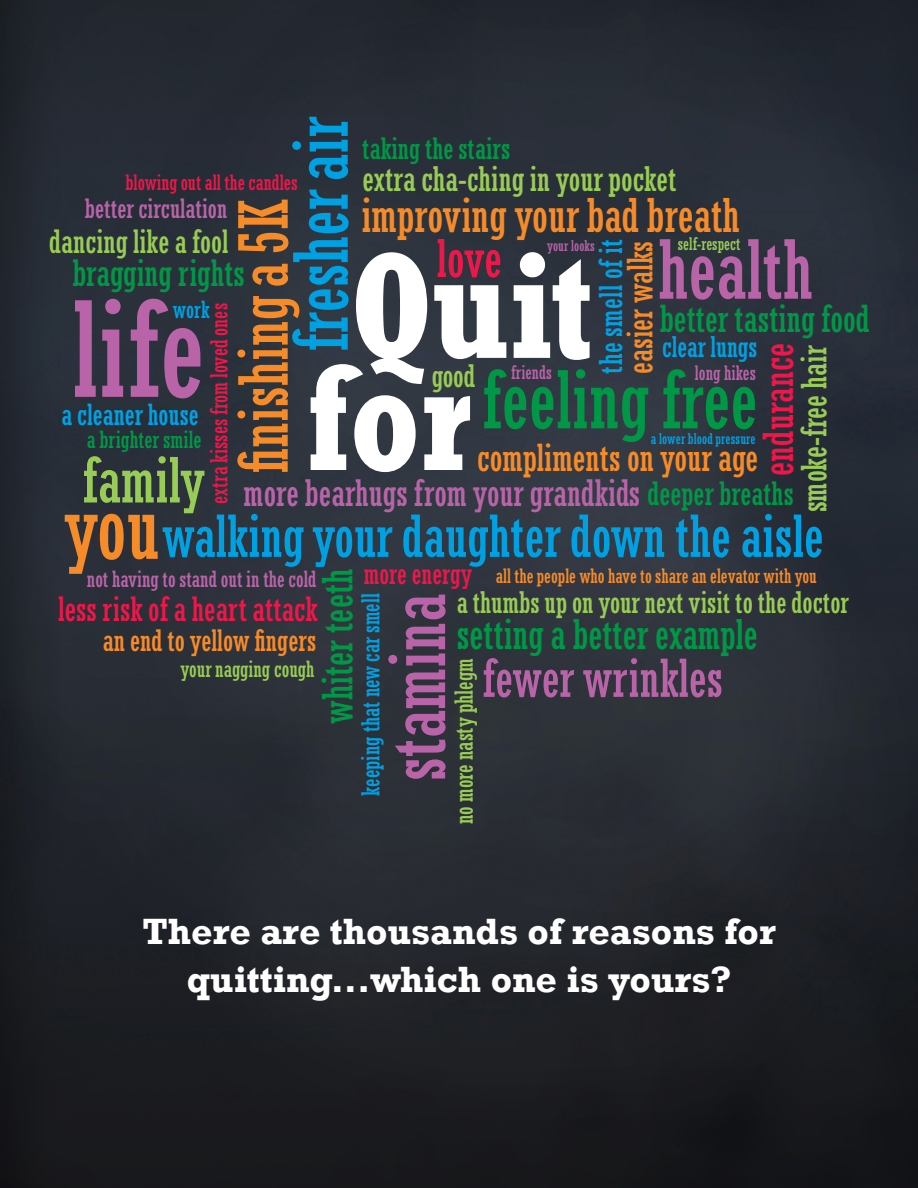
<style>
.page{position:relative;width:918px;height:1188px;background:#fff}
.page>*{position:absolute;margin:0;border:0;box-sizing:border-box;transform-origin:0 0}
.t1{font:700 condensed 148.35px "Rockwell";color:#fff}
.t2{font:condensed 131.25px "Rockwell";color:#b964a8}
.t3{font:condensed 85.95px "Rockwell";color:#f68b29}
.t4{font:condensed 80.85px "Rockwell";color:#b964a8}
.t5{font:condensed 79.05px "Rockwell";color:#009747}
.t6{font:condensed 75.9px "Rockwell";color:#b964a8}
.t7{font:condensed 74.1px "Rockwell";color:#00a1e3}
.t8{font:condensed 67.2px "Rockwell";color:#f68b29}
.t9{font:condensed 61.95px "Rockwell";color:#99cc56}
.t10{font:condensed 57.45px "Rockwell";color:#00a1e3}
.t11{font:condensed 51.9px "Rockwell";color:#b964a8}
.t12{font:condensed 51.6px "Rockwell";color:#ed1749}
.t13{font:condensed 46.35px "Rockwell";color:#f68b29}
.t14{font:condensed 41.25px "Rockwell";letter-spacing:-.005em;color:#009747}
.t15{font:condensed 41.25px "Rockwell";color:#ed1749}
.t16{font:condensed 40.8px "Rockwell";color:#009747}
.t17{font:700 37.5px/48px "Rockwell";color:#fff;text-align:center}
.t18{font:condensed 37.05px "Rockwell";color:#f68b29}
.t19{font:condensed 37.05px "Rockwell";color:#009747}
.t20{font:condensed 36.3px "Rockwell";color:#b964a8}
.t21{font:condensed 36.3px "Rockwell";color:#009747}
.t22{font:condensed 34.65px "Rockwell";color:#99cc56}
.t23{font:condensed 34.65px "Rockwell";color:#f68b29}
.t24{font:condensed 33.75px "Rockwell";color:#99cc56}
.t25{font:condensed 33.3px "Rockwell";color:#ed1749}
.t26{font:condensed 32.1px "Rockwell";color:#009747}
.t27{font:condensed 31.95px "Rockwell";color:#99cc56}
.t28{font:condensed 31.35px "Rockwell";letter-spacing:.01em;color:#00a1e3}
.t29{font:condensed 29.7px "Rockwell";color:#99cc56}
.t30{font:condensed 29.4px "Rockwell";color:#f68b29}
.t31{font:condensed 29.4px "Rockwell";color:#009747}
.t32{font:condensed 28.95px "Rockwell";color:#00a1e3}
.t33{font:condensed 28.5px "Rockwell";color:#00a1e3}
.t34{font:condensed 28.5px "Rockwell";color:#ed1749}
.t35{font:condensed 26.55px "Rockwell";color:#b964a8}
.t36{font:condensed 24.75px "Rockwell";color:#99cc56}
.t37{font:condensed 24.6px "Rockwell";color:#00a1e3}
.t38{font:condensed 23.55px "Rockwell";color:#009747}
.t39{font:condensed 23.55px "Rockwell";color:#00a1e3}
.t40{font:condensed 23.4px "Rockwell";color:#ed1749}
.t41{font:condensed 22.2px "Rockwell";color:#b964a8}
.t42{font:condensed 22.2px "Rockwell";color:#99cc56}
.t43{font:condensed 21px "Rockwell";color:#ed1749}
.t44{font:condensed 19.8px "Rockwell";color:#f68b29}
.t45{font:condensed 19.8px "Rockwell";color:#b964a8}
.t46{font:condensed 18.6px "Rockwell";color:#b964a8}
.t47{font:condensed 17.25px "Rockwell";color:#99cc56}
.t48{font:condensed 14.85px "Rockwell";letter-spacing:.01em;color:#00a1e3}
.t49{font:condensed 14.85px "Rockwell";letter-spacing:.01em;color:#b964a8}
.s1{font-weight:700;font-size:148.35px;color:#fff}
.s2{font-size:30.9px;color:#99cc56}
</style>
<div class="page">
<img style="left:0;top:0;width:918px;height:1188px">
<p class="t7" style="left:279px;top:352px;width:237px;rotate:-90deg">fresher air</p>
<p class="t31" style="left:362px;top:132px;width:150px">taking the stairs</p>
<p class="t24" style="left:362px;top:160px;width:316px">extra cha-ching in your pocket</p>
<p class="t43" style="left:126px;top:170px;width:174px">blowing out all the candles</p>
<p class="t13" style="left:361px;top:189px;width:380px">improving your bad breath</p>
<p class="t35" style="left:85px;top:193px;width:144px">better circulation</p>
<p class="t8" style="left:225px;top:474px;width:276px;rotate:-90deg">finishing a 5K</p>
<p class="t27" style="left:49px;top:223px;width:181px">dancing like a fool</p>
<p class="t47" style="left:678px;top:234px;width:64px">self-respect</p>
<p class="t12" style="left:437px;top:229px;width:67px">love</p>
<p class="t4" style="left:658px;top:223px;width:156px">health</p>
<p class="t28" style="left:593px;top:374px;width:136px;rotate:-90deg">the smell of it</p>
<p class="t23" style="left:620px;top:374px;width:135px;rotate:-90deg">easier walks</p>
<p class="t49" style="left:547px;top:237px;width:49px">your looks</p>
<p class="t1" style="left:351px;top:218px;width:244px">Quit</p>
<p class="t21" style="left:72px;top:252px;width:174px">bragging rights</p>
<p class="t2" style="left:72px;top:275px;width:134px">life</p>
<p class="t39" style="left:173px;top:296px;width:38px">work</p>
<p class="t40" style="left:206px;top:504px;width:202px;rotate:-90deg">extra kisses from loved ones</p>
<p class="t19" style="left:660px;top:298px;width:212px">better tasting food</p>
<p class="t33" style="left:662px;top:331px;width:97px">clear lungs</p>
<p class="t15" style="left:755px;top:476px;width:134px;rotate:-90deg">endurance</p>
<p class="t22" style="left:794px;top:512px;width:168px;rotate:-90deg">smoke-free hair</p>
<p class="t5" style="left:305px;top:355px;width:454px"><span class="s1">for</span>feelingfree</p>
<p class="t46" style="left:432px;top:361px;width:122px"><span class="s2">good</span> friends</p>
<p class="t45" style="left:695px;top:361px;width:63px">long hikes</p>
<p class="t32" style="left:61px;top:398px;width:139px">a cleaner house</p>
<p class="t38" style="left:87px;top:426px;width:116px">a brighter smile</p>
<p class="t9" style="left:82px;top:445px;width:124px">family</p>
<p class="t48" style="left:651px;top:430px;width:106px">a lower blood pressure</p>
<p class="t18" style="left:477px;top:437px;width:283px">compliments on your age</p>
<p class="t20" style="left:244px;top:472px;width:398px">more bearhugs from your grandkids</p>
<p class="t10" style="left:162px;top:503px;width:663px">walking your daughter down the aisle</p>
<p class="t26" style="left:647px;top:475px;width:148px">deeper breaths</p>
<p class="t3" style="left:64px;top:479px;width:97px">you</p>
<p class="t44" style="left:496px;top:564px;width:322px">all the people who have to share an elevator with you</p>
<p class="t29" style="left:457px;top:586px;width:394px">a thumbs up on your next visit to the doctor</p>
<p class="t41" style="left:87px;top:567px;width:231px">not having to stand out in the cold</p>
<p class="t34" style="left:364px;top:557px;width:110px">more energy</p>
<p class="t14" style="left:314px;top:724px;width:157px;rotate:-90deg">whiter teeth</p>
<p class="t37" style="left:357px;top:796px;width:204px;rotate:-90deg">keeping that new car smell</p>
<p class="t6" style="left:374px;top:781px;width:189px;rotate:-90deg">stamina</p>
<p class="t25" style="left:58px;top:590px;width:261px">less risk of a heart attack</p>
<p class="t30" style="left:103px;top:624px;width:215px">an end to yellow fingers</p>
<p class="t16" style="left:457px;top:611px;width:303px">setting a better example</p>
<p class="t42" style="left:181px;top:657px;width:136px">your nagging cough</p>
<p class="t11" style="left:482px;top:649px;width:242px">fewer wrinkles</p>
<p class="t36" style="left:450px;top:824px;width:167px;rotate:-90deg">no more nasty phlegm</p>
<p class="t17" style="left:142px;top:907px;width:635px">There are thousands of reasons for quitting...which one is yours?</p>
</div>
